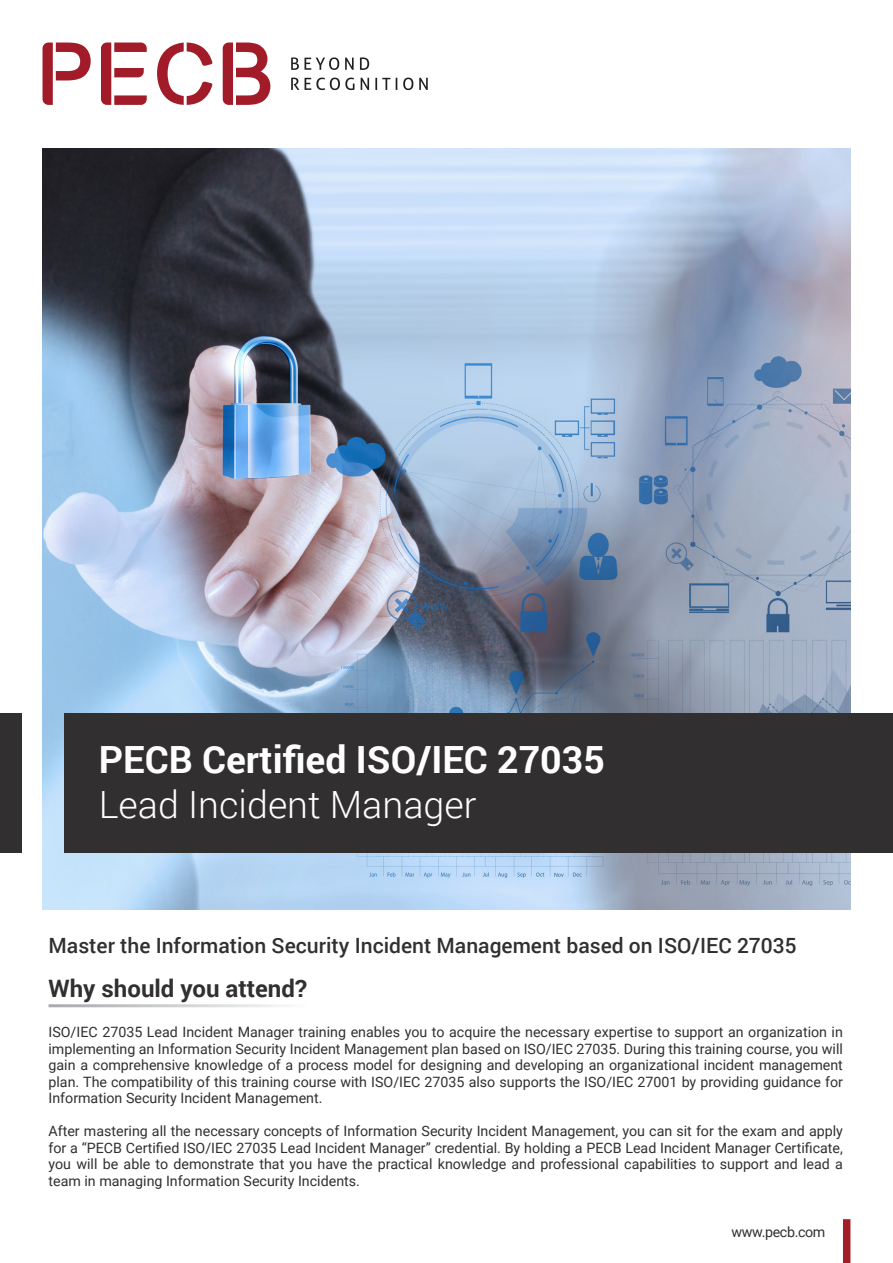
<style>
.page{position:relative;width:893px;height:1263px;background:#fff}
.page>*{position:absolute;margin:0;border:0;box-sizing:border-box;transform-origin:0 0}
.t1{font:700 37.5px "Roboto";color:#fff}
.t2{font:300 37.5px "Roboto";color:#fff}
.t3{font:700 24px "Roboto";color:#312f30}
.t4{font:500 21px "Roboto";color:#312f30}
.Bullet_Points{font:14.25px/16.5px "Roboto";color:#312f30;text-align:justify}
.Bullet_Points-2{font:14.25px "Roboto";letter-spacing:-.025em;color:#312f30}
</style>
<div class="page">
<img style="left:43px;top:149px;width:807px;height:760px">
<div style="left:843px;top:1219px;width:7px;height:44px;background:#a11e29"></div>
<div style="left:65px;top:713px;width:828px;height:139px;background:#312f30"></div>
<div style="left:0;top:713px;width:21px;height:139px;background:#312f30"></div>
<svg style="left:43px;top:43px;width:48px;height:62px"></svg>
<svg style="left:101px;top:43px;width:46px;height:62px"></svg>
<svg style="left:157px;top:43px;width:55px;height:62px"></svg>
<svg style="left:223px;top:43px;width:47px;height:62px"></svg>
<svg style="left:291px;top:57px;width:48px;height:13px"></svg>
<svg style="left:345px;top:58px;width:9px;height:12px"></svg>
<svg style="left:360px;top:57px;width:9px;height:13px"></svg>
<svg style="left:291px;top:78px;width:8px;height:12px"></svg>
<svg style="left:305px;top:78px;width:49px;height:12px"></svg>
<svg style="left:361px;top:78px;width:8px;height:12px"></svg>
<svg style="left:375px;top:78px;width:15px;height:12px"></svg>
<svg style="left:396px;top:78px;width:1px;height:12px"></svg>
<svg style="left:403px;top:78px;width:10px;height:12px"></svg>
<svg style="left:419px;top:78px;width:9px;height:12px"></svg>
<p class="t1" style="left:99px;top:733px;width:507px">PECB Certified ISO/IEC 27035</p>
<p class="t2" style="left:99px;top:779px;width:379px">Lead Incident Manager</p>
<p class="t4" style="left:49px;top:931px;width:750px">Master the Information Security Incident Management based on ISO/IEC 27035</p>
<p class="t3" style="left:49px;top:971px;width:260px">Why should you attend?</p>
<p class="Bullet_Points" style="left:49px;top:1023px;width:796px">ISO/IEC 27035 Lead Incident Manager training enables you to acquire the necessary expertise to support an organization in implementing an Information Security Incident Management plan based on ISO/IEC 27035. During this training course, you will gain a comprehensive knowledge of a process model for designing and developing an organizational incident management plan. The compatibility of this training course with ISO/IEC 27035 also supports the ISO/IEC 27001 by providing guidance for Information Security Incident Management.</p>
<p class="Bullet_Points" style="left:49px;top:1122px;width:796px">After mastering all the necessary concepts of Information Security Incident Management, you can sit for the exam and apply for a “PECB Certified ISO/IEC 27035 Lead Incident Manager” credential. By holding a PECB Lead Incident Manager Certificate, you will be able to demonstrate that you have the practical knowledge and professional capabilities to support and lead a team in managing Information Security Incidents.</p>
<p class="Bullet_Points-2" style="left:731px;top:1221px;width:95px">www.pecb.com</p>
</div>
